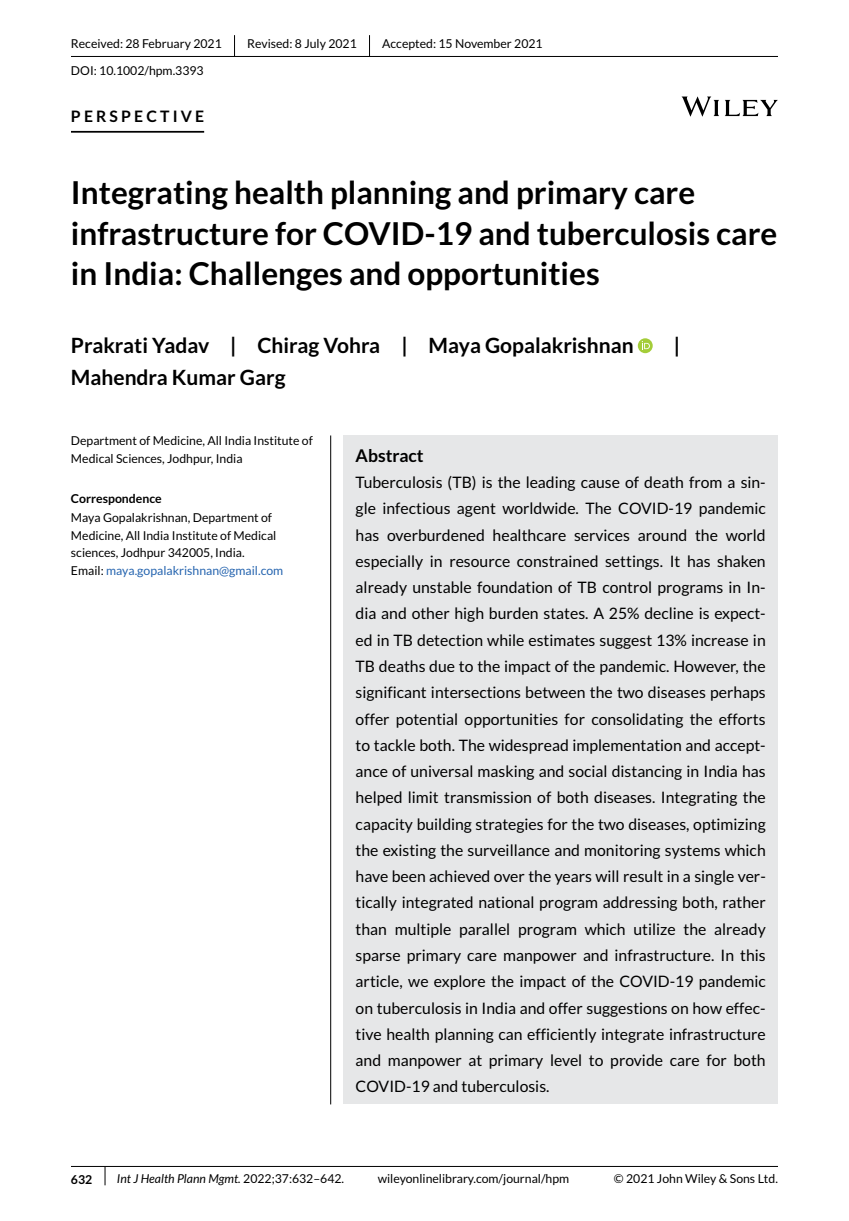
<style>
.page{position:relative;width:849px;height:1221px;background:#fff}
.page>*{position:absolute;margin:0;border:0;box-sizing:border-box;transform-origin:0 0}
.t1{font:700 31.5px/40.2px "Lato";color:#000}
.t2{font:700 21px "Lato";color:#000}
.t3{font:700 17.5px "Lato";color:#000}
.t4{font:15.75px/26.2px "Lato";color:#000;text-align:justify}
.t5{font:700 15.75px "Lato";letter-spacing:.2em;color:#000}
.t6{font:12.25px/17.5px "Lato";color:#000}
.t7{font:italic 12.25px "Lato";color:#000}
.t8{font:700 12.25px "Lato";color:#000}
.s1{color:#2564af}
.s2{font-style:normal}
</style>
<div class="page">
<svg style="left:105px;top:1166px;width:1px;height:19px"></svg>
<div style="left:343px;top:435px;width:434px;height:669px;background:#e6e7e8"></div>
<hr style="left:71px;top:56px;width:706px;height:1px;background:#000">
<hr style="left:71px;top:131px;width:133px;height:2px;background:#000">
<svg style="left:637px;top:338px;width:15px;height:15px"></svg>
<svg style="left:641px;top:341px;width:8px;height:8px"></svg>
<svg style="left:234px;top:35px;width:1px;height:21px"></svg>
<svg style="left:369px;top:35px;width:1px;height:21px"></svg>
<hr style="left:71px;top:1165px;width:706px;height:1px;background:#000">
<svg style="left:681px;top:96px;width:96px;height:21px"></svg>
<hr style="left:330px;top:435px;width:1px;height:669px;background:#000">
<p class="t6" style="left:71px;top:35px;width:152px">Received: 28 February 2021</p>
<p class="t6" style="left:247px;top:35px;width:111px">Revised: 8 July 2021</p>
<p class="t6" style="left:382px;top:35px;width:162px">Accepted: 15 November 2021</p>
<p class="t6" style="left:71px;top:61px;width:134px">DOI: 10.1002/hpm.3393</p>
<p class="t5" style="left:71px;top:107px;width:135px">PERSPECTIVE</p>
<h1 class="t1" style="left:71px;top:172px;width:707px">Integrating health planning and primary care infrastructure for COVID-19 and tuberculosis care in India: Challenges and opportunities</h1>
<h2 class="t2" style="left:71px;top:333px;width:564px">Prakrati Yadav | Chirag Vohra | Maya Gopalakrishnan</h2>
<h2 class="t2" style="left:673px;top:333px;width:8px">|</h2>
<h2 class="t2" style="left:71px;top:365px;width:216px">Mahendra Kumar Garg</h2>
<p class="t6" style="left:71px;top:432px;width:243px">Department of Medicine, All India Institute of<br>Medical Sciences, Jodhpur, India</p>
<p class="t8" style="left:71px;top:491px;width:92px">Correspondence</p>
<p class="t6" style="left:71px;top:509px;width:214px">Maya Gopalakrishnan, Department of Medicine, All India Institute of Medical sciences, Jodhpur 342005, India.<br>Email: <span class="s1">maya.gopalakrishnan@gmail.com</span></p>
<p class="t3" style="left:355px;top:445px;width:69px">Abstract</p>
<p class="t4" style="left:355px;top:469px;width:411px">Tuberculosis (TB) is the leading cause of death from a sin&shy;gle infectious agent worldwide. The COVID-19 pandemic has overburdened healthcare services around the world especially in resource constrained settings. It has shaken already unstable foundation of TB control programs in In&shy;dia and other high burden states. A 25% decline is expect&shy;ed in TB detection while estimates suggest 13% increase in TB deaths due to the impact of the pandemic. However, the significant intersections between the two diseases perhaps offer potential opportunities for consolidating the efforts to tackle both. The widespread implementation and accept&shy;ance of universal masking and social distancing in India has helped limit transmission of both diseases. Integrating the capacity building strategies for the two diseases, optimizing the existing the surveillance and monitoring systems which have been achieved over the years will result in a single ver&shy;tically integrated national program addressing both, rather than multiple parallel program which utilize the already sparse primary care manpower and infrastructure. In this article, we explore the impact of the COVID-19 pandemic on tuberculosis in India and offer suggestions on how effec&shy;tive health planning can efficiently integrate infrastructure and manpower at primary level to provide care for both COVID-19 and tuberculosis.</p>
<p class="t8" style="left:71px;top:1171px;width:23px">632</p>
<p class="t7" style="left:117px;top:1172px;width:229px">Int J Health Plann Mgmt. <span class="s2">2022;37:632–642.</span></p>
<p class="t6" style="left:377px;top:1170px;width:193px">wileyonlinelibrary.com/journal/hpm</p>
<p class="t6" style="left:613px;top:1170px;width:165px">© 2021 John Wiley &amp; Sons Ltd.</p>
</div>
